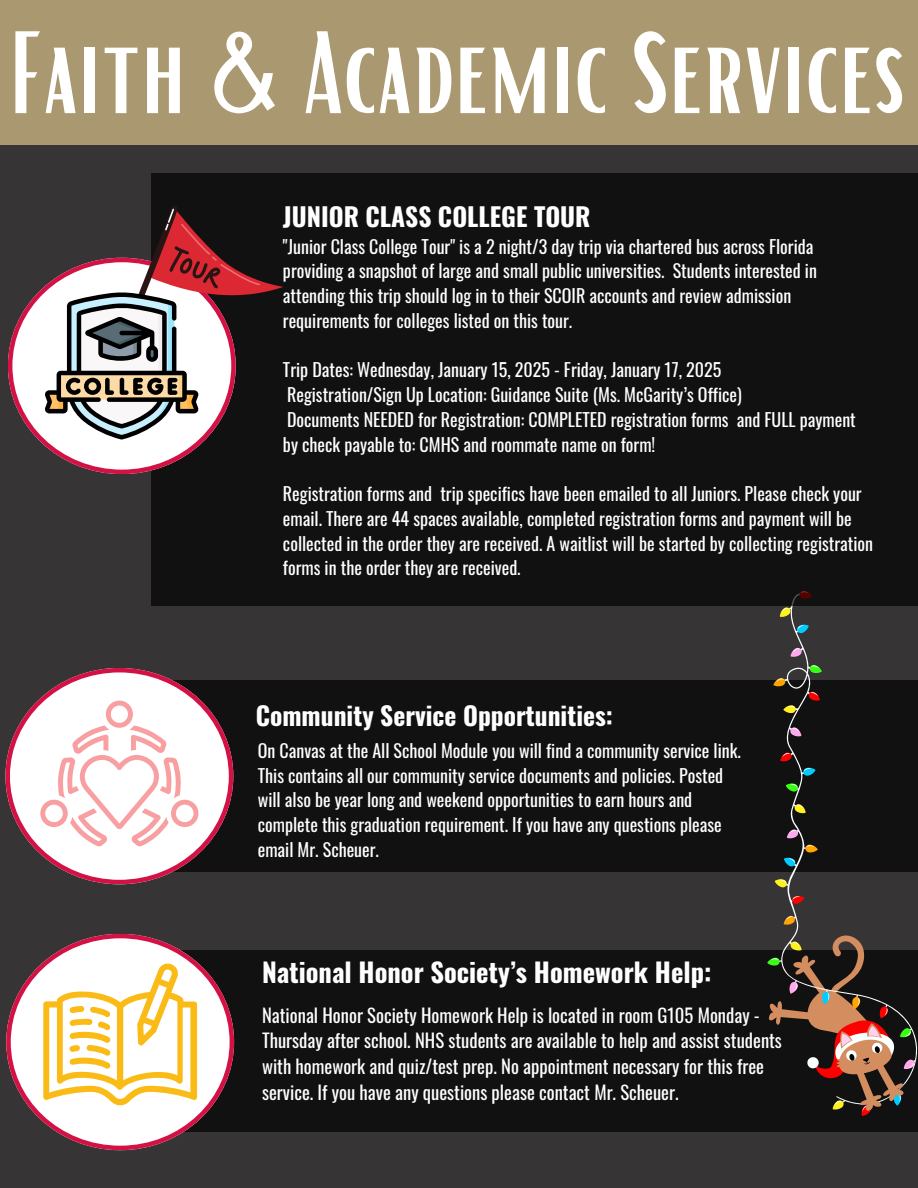
<style>
.page{position:relative;width:918px;height:1188px;background:#373435}
.page>*{position:absolute;margin:0;border:0;box-sizing:border-box;transform-origin:0 0}
.t1{font:113.1px "Bright";color:#fff}
.t2{font:700 26.4px "Oswald";color:#fff}
.t3{font:700 25.5px "Oswald";color:#fff}
.t4{font:18.6px/25.7px "Oswald";color:#fff}
.t5{font:18px/24.8px "Oswald";color:#fff}
</style>
<div class="page">
<div style="left:150px;top:680px;width:768px;height:192px;background:#121112"></div>
<svg style="left:5px;top:668px;width:228px;height:216px"></svg>
<svg style="left:40px;top:701px;width:158px;height:145px;background:#fdeaeb"></svg>
<div style="left:0;top:0;width:918px;height:144px;background:#aa9970"></div>
<div style="left:114px;top:950px;width:804px;height:182px;background:#121112"></div>
<svg style="left:6px;top:934px;width:228px;height:216px"></svg>
<svg style="left:43px;top:963px;width:154px;height:142px;background:#fde8b2"></svg>
<svg style="left:769px;top:607px;width:135px;height:504px"></svg>
<div style="left:152px;top:173px;width:766px;height:433px;background:#121112"></div>
<svg style="left:8px;top:286px;width:197px;height:188px"></svg>
<svg style="left:45px;top:206px;width:238px;height:234px"></svg>
<p class="t1" style="left:9px;top:0;width:898px">Faith &amp; Academic Services</p>
<p class="t3" style="left:283px;top:196px;width:309px">JUNIOR CLASS COLLEGE TOUR</p>
<p class="t5" style="left:283px;top:233px;width:536px">"Junior Class College Tour" is a 2 night/3 day trip via chartered bus across Florida providing a snapshot of large and small public universities. Students interested in attending this trip should log in to their SCOIR accounts and review admission requirements for colleges listed on this tour.</p>
<p class="t5" style="left:283px;top:357px;width:440px">Trip Dates: Wednesday, January 15, 2025 - Friday, January 17, 2025</p>
<p class="t5" style="left:287px;top:382px;width:456px">Registration/Sign Up Location: Guidance Suite (Ms. McGarity’s Office)</p>
<p class="t5" style="left:283px;top:406px;width:574px">Documents NEEDED for Registration: COMPLETED registration forms and FULL payment by check payable to: CMHS and roommate name on form!</p>
<p class="t5" style="left:283px;top:481px;width:592px">Registration forms and trip specifics have been emailed to all Juniors. Please check your email. There are 44 spaces available, completed registration forms and payment will be collected in the order they are received. A waitlist will be started by collecting registration forms in the order they are received.</p>
<p class="t3" style="left:256px;top:696px;width:359px">Community Service Opportunities:</p>
<h1 class="t5" style="left:258px;top:737px;width:485px">On Canvas at the All School Module you will find a community service link.<br>This contains all our community service documents and policies. Posted will also be year long and weekend opportunities to earn hours and complete this graduation requirement. If you have any questions please email Mr. Scheuer.</h1>
<p class="t2" style="left:262px;top:952px;width:451px">National Honor Society’s Homework Help:</p>
<p class="t4" style="left:262px;top:1001px;width:521px">National Honor Society Homework Help is located in room G105 Monday - Thursday after school. NHS students are available to help and assist students with homework and quiz/test prep. No appointment necessary for this free service. If you have any questions please contact Mr. Scheuer.</p>
</div>
